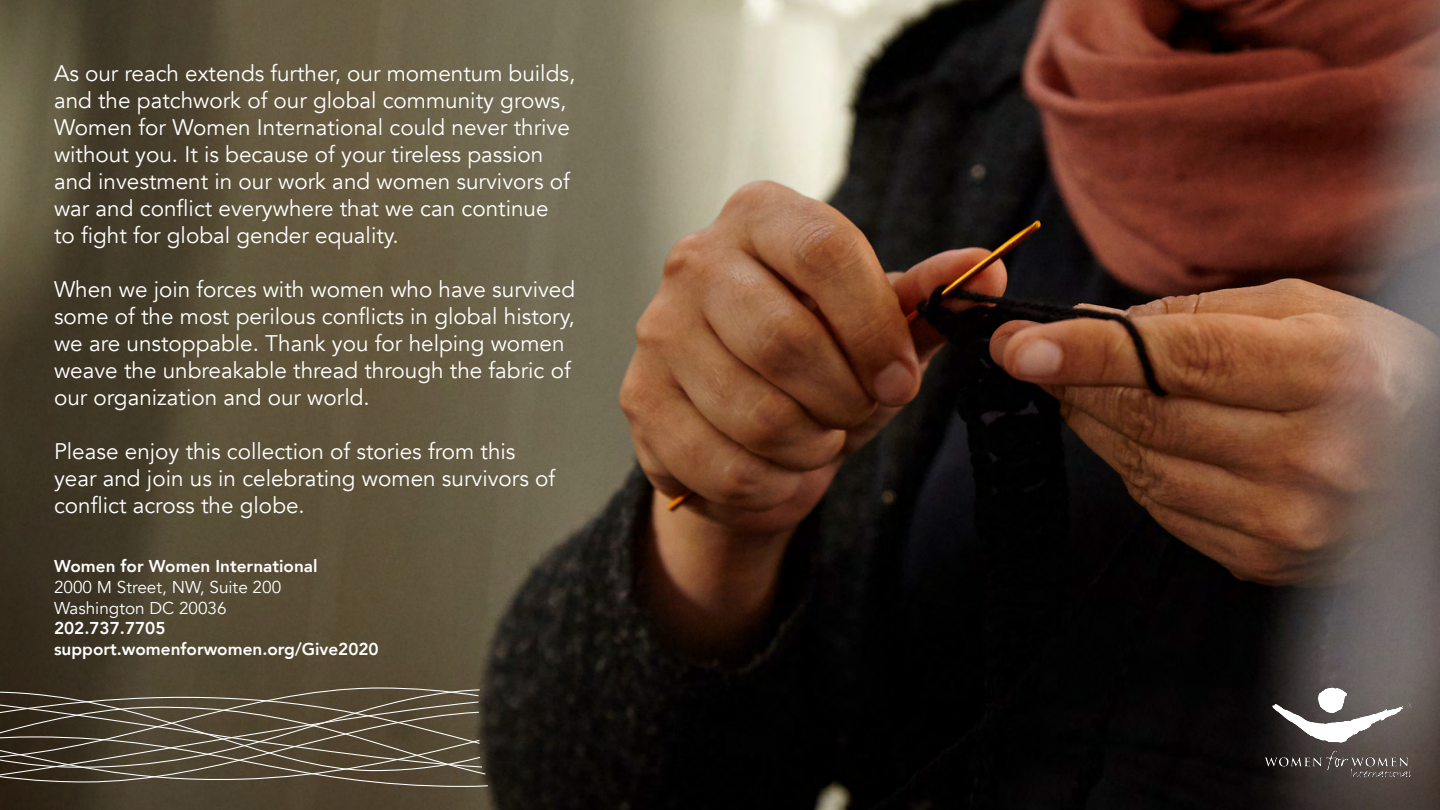
<style>
.page{position:relative;width:1440px;height:810px;background:#fff}
.page>*{position:absolute;margin:0;border:0;box-sizing:border-box;transform-origin:0 0}
.t1{font:22.5px/27px "Avenir";color:#fff}
.Basic__No_Columns{font:800 17.1px "Avenir";color:#fff}
.Basic__No_Columns-2{font:17.1px "Avenir";color:#fff}
</style>
<div class="page">
<img style="left:0;top:0;width:1440px;height:810px">
<img style="left:1264px;top:682px;width:149px;height:99px">
<svg style="left:0;top:682px;width:489px;height:112px;background:#584f3e"></svg>
<p class="t1" style="left:54px;top:60px;width:523px">As our reach extends further, our momentum builds, and the patchwork of our global community grows, Women for Women International could never thrive without you. It is because of your tireless passion and investment in our work and women survivors of war and conflict everywhere that we can continue<br>to fight for global gender equality.</p>
<p class="t1" style="left:54px;top:276px;width:523px">When we join forces with women who have survived some of the most perilous conflicts in global history, we are unstoppable. Thank you for helping women weave the unbreakable thread through the fabric of our organization and our world.</p>
<p class="t1" style="left:54px;top:438px;width:503px">Please enjoy this collection of stories from this year and join us in celebrating women survivors of conflict across the globe.</p>
<p class="Basic__No_Columns" style="left:54px;top:553px;width:265px">Women for Women International</p>
<p class="Basic__No_Columns-2" style="left:54px;top:577px;width:229px">2000 M Street, NW, Suite 200</p>
<p class="Basic__No_Columns-2" style="left:54px;top:598px;width:174px">Washington DC 20036</p>
<p class="Basic__No_Columns" style="left:54px;top:615px;width:113px">202.737.7705</p>
<p class="Basic__No_Columns" style="left:54px;top:635px;width:326px">support.womenforwomen.org/Give2020</p>
</div>
